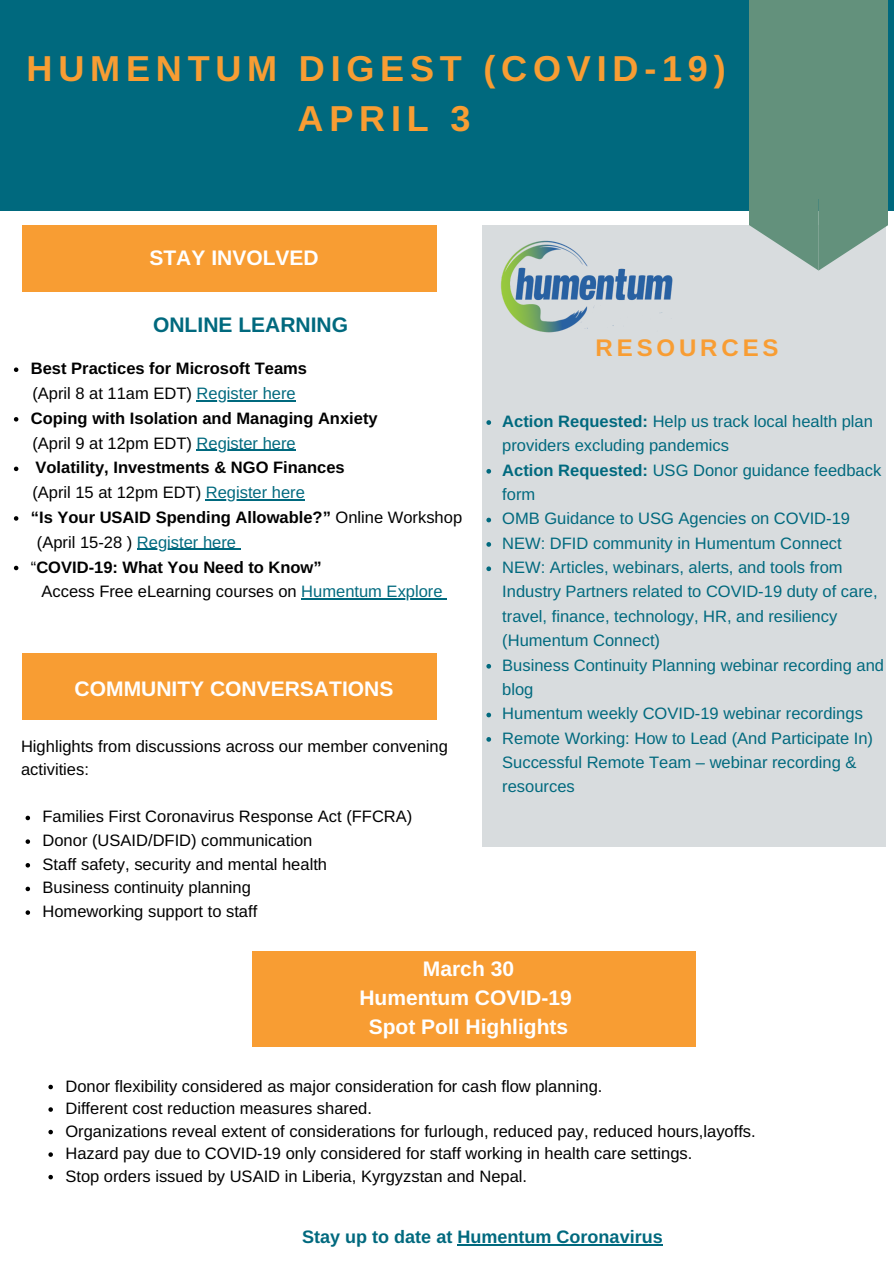
<style>
.page{position:relative;width:894px;height:1264px;background:#fff}
.page>*{position:absolute;margin:0;border:0;box-sizing:border-box;transform-origin:0 0}
.t1{font:700 36px/50.1px "Arimo";letter-spacing:.16em;color:#f89d33;text-align:center}
.t2{font:700 24px "Arimo";letter-spacing:.16em;color:#f89d33}
.t3{font:700 21px/29px "Arimo";color:#fff;text-align:center}
.t4{font:700 21px "Arimo";color:#00697e}
.t5{font:700 18px "Arimo";color:#00697e}
.t6{font:16.5px/23.7px "Arimo";color:#000}
.t7{font:16.5px/24.3px "Arimo";color:#00697e}
.t8{font:700 16.5px "Arimo";color:#000}
.s1{font-weight:400}
.s2{color:#00697e}
.s3{font-weight:700}
</style>
<div class="page">
<div style="left:0;top:0;width:893px;height:210px;background:#00697e"></div>
<div style="left:23px;top:225px;width:413px;height:66px;background:#f89d33"></div>
<div style="left:23px;top:654px;width:413px;height:66px;background:#f89d33"></div>
<div style="left:482px;top:225px;width:403px;height:622px;background:#d8dcde"></div>
<div style="left:749px;top:0;width:138px;height:198px;background:#63917c"></div>
<svg style="left:749px;top:198px;width:138px;height:72px"></svg>
<img style="left:501px;top:240px;width:172px;height:93px">
<svg style="left:14px;top:367px;width:4px;height:5px"></svg>
<svg style="left:14px;top:417px;width:4px;height:4px"></svg>
<svg style="left:14px;top:466px;width:4px;height:5px"></svg>
<svg style="left:14px;top:516px;width:4px;height:4px"></svg>
<svg style="left:14px;top:565px;width:4px;height:5px"></svg>
<hr style="left:196px;top:400px;width:100px;height:1px;background:#00697e">
<hr style="left:196px;top:449px;width:100px;height:2px;background:#00697e">
<hr style="left:206px;top:499px;width:99px;height:1px;background:#00697e">
<hr style="left:137px;top:549px;width:99px;height:1px;background:#00697e">
<hr style="left:301px;top:598px;width:141px;height:1px;background:#00697e">
<svg style="left:26px;top:815px;width:4px;height:5px"></svg>
<svg style="left:26px;top:839px;width:4px;height:4px"></svg>
<svg style="left:26px;top:863px;width:4px;height:4px"></svg>
<svg style="left:26px;top:886px;width:4px;height:5px"></svg>
<svg style="left:26px;top:910px;width:4px;height:4px"></svg>
<svg style="left:486px;top:420px;width:5px;height:5px"></svg>
<svg style="left:486px;top:469px;width:5px;height:4px"></svg>
<svg style="left:486px;top:517px;width:5px;height:5px"></svg>
<svg style="left:486px;top:542px;width:5px;height:4px"></svg>
<svg style="left:486px;top:566px;width:5px;height:5px"></svg>
<svg style="left:486px;top:664px;width:5px;height:4px"></svg>
<svg style="left:486px;top:712px;width:5px;height:5px"></svg>
<svg style="left:486px;top:737px;width:5px;height:4px"></svg>
<svg style="left:48px;top:1084px;width:5px;height:5px"></svg>
<svg style="left:48px;top:1107px;width:5px;height:4px"></svg>
<svg style="left:48px;top:1129px;width:5px;height:5px"></svg>
<svg style="left:48px;top:1152px;width:5px;height:4px"></svg>
<svg style="left:48px;top:1174px;width:5px;height:5px"></svg>
<hr style="left:457px;top:1244px;width:205px;height:1px;background:#00697e">
<div style="left:252px;top:951px;width:443px;height:95px;background:#f89d33"></div>
<h1 class="t1" style="left:27px;top:43px;width:700px">HUMENTUM DIGEST (COVID-19)<br>APRIL 3</h1>
<p class="t3" style="left:149px;top:243px;width:171px">STAY INVOLVED</p>
<p class="t4" style="left:153px;top:313px;width:196px">ONLINE LEARNING</p>
<p class="t8" style="left:31px;top:359px;width:278px">Best Practices for Microsoft Teams</p>
<p class="t8" style="left:31px;top:409px;width:348px">Coping with Isolation and Managing Anxiety</p>
<p class="t8" style="left:35px;top:458px;width:311px">Volatility, Investments &amp; NGO Finances</p>
<p class="t8" style="left:31px;top:508px;width:432px">“Is Your USAID Spending Allowable?” <span class="s1">Online Workshop</span></p>
<p class="t8" style="left:31px;top:557px;width:292px"><span class="s1">“</span>COVID-19: What You Need to Know”</p>
<p class="t6" style="left:32px;top:381px;width:265px">(April 8 at 11am EDT) <span class="s2">Register here</span></p>
<p class="t6" style="left:32px;top:431px;width:265px">(April 9 at 12pm EDT) <span class="s2">Register here</span></p>
<p class="t6" style="left:32px;top:480px;width:274px">(April 15 at 12pm EDT) <span class="s2">Register here</span></p>
<p class="t6" style="left:37px;top:530px;width:201px">(April 15-28 ) <span class="s2">Register here</span></p>
<p class="t6" style="left:41px;top:579px;width:402px">Access Free eLearning courses on <span class="s2">Humentum Explore</span></p>
<p class="t3" style="left:75px;top:674px;width:320px">COMMUNITY CONVERSATIONS</p>
<p class="t6" style="left:21px;top:734px;width:428px">Highlights from discussions across our member convening activities:</p>
<p class="t6" style="left:43px;top:805px;width:371px">Families First Coronavirus Response Act (FFCRA)<br>Donor (USAID/DFID) communication<br>Staff safety, security and mental health<br>Business continuity planning<br>Homeworking support to staff</p>
<h2 class="t2" style="left:595px;top:335px;width:184px">RESOURCES</h2>
<p class="t7" style="left:502px;top:409px;width:383px"><span class="s3">Action Requested:</span> Help us track local health plan providers excluding pandemics<br><span class="s3">Action Requested:</span> USG Donor guidance feedback form<br>OMB Guidance to USG Agencies on COVID-19<br>NEW: DFID community in Humentum Connect NEW: Articles, webinars, alerts, and tools from Industry Partners related to COVID-19 duty of care, travel, finance, technology, HR, and resiliency (Humentum Connect)<br>Business Continuity Planning webinar recording and blog<br>Humentum weekly COVID-19 webinar recordings Remote Working: How to Lead (And Participate In)<br>Successful Remote Team – webinar recording &amp; resources</p>
<p class="t3" style="left:359px;top:954px;width:214px">March 30<br>Humentum COVID-19<br>Spot Poll Highlights</p>
<p class="t6" style="left:65px;top:1074px;width:691px;line-height:22.5px">Donor flexibility considered as major consideration for cash flow planning.<br>Different cost reduction measures shared.<br>Organizations reveal extent of considerations for furlough, reduced pay, reduced hours,layoffs.<br>Hazard pay due to COVID-19 only considered for staff working in health care settings.<br>Stop orders issued by USAID in Liberia, Kyrgyzstan and Nepal.</p>
<p class="t5" style="left:302px;top:1226px;width:362px">Stay up to date at Humentum Coronavirus</p>
</div>
